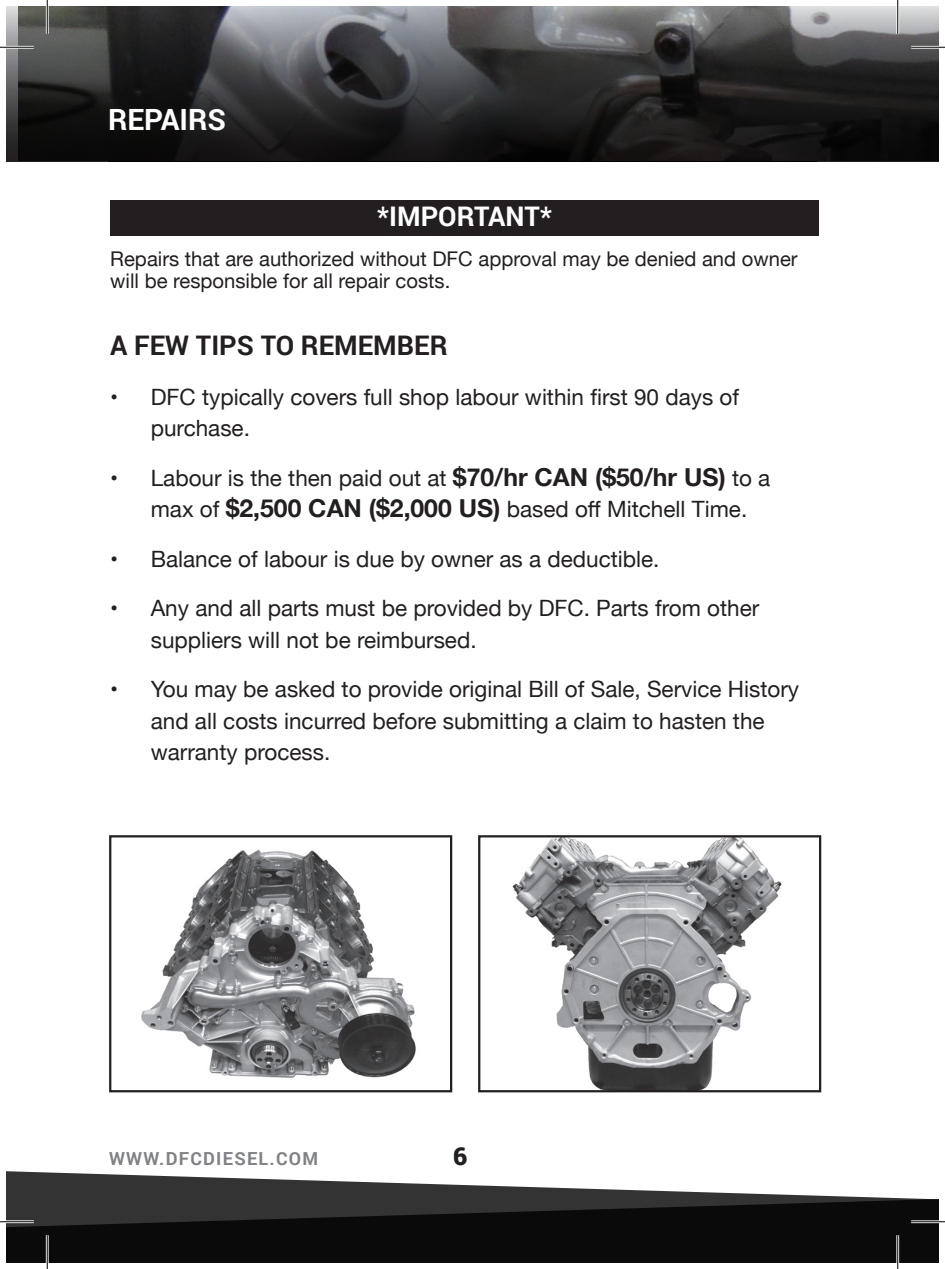
<style>
.page{position:relative;width:945px;height:1269px;background:#fff}
.page>*{position:absolute;margin:0;border:0;box-sizing:border-box;transform-origin:0 0}
.main_heading{font:700 29.25px "Roboto";color:#fff}
.subhead{font:700 27px "Roboto";color:#231f20}
.subhead-2{font:700 27px "Roboto";color:#fff}
.t1{font:900 24.75px "Roboto";color:#231f20}
.t2{font:22.5px/31.5px "Helvetica Neue";color:#231f20}
.t3{font:20.25px/21.8px "Helvetica Neue";color:#231f20}
.t4{font:700 18px "Roboto";letter-spacing:.07em;color:#808285}
.s1{font-weight:700;font-size:24.75px}
</style>
<div class="page">
<svg style="left:7px;top:1171px;width:931px;height:91px;fill:#0a0a0a"></svg>
<svg style="left:7px;top:7px;width:931px;height:154px;background:#383839"></svg>
<div style="left:110px;top:200px;width:709px;height:36px;background:#231f20"></div>
<img style="left:141px;top:849px;width:275px;height:229px">
<div style="left:109px;top:835px;width:343px;height:257px;border:2px solid #231f20"></div>
<img style="left:512px;top:838px;width:270px;height:251px">
<div style="left:478px;top:835px;width:343px;height:257px;border:2px solid #231f20"></div>
<hr style="left:0;top:46px;width:34px;height:3px;background:#fff">
<hr style="left:911px;top:46px;width:34px;height:3px;background:#fff">
<hr style="left:0;top:1220px;width:34px;height:3px;background:#fff">
<hr style="left:911px;top:1220px;width:34px;height:3px;background:#fff">
<hr style="left:46px;top:0;width:3px;height:34px;background:#fff">
<hr style="left:46px;top:1235px;width:3px;height:34px;background:#fff">
<hr style="left:896px;top:0;width:3px;height:34px;background:#fff">
<hr style="left:896px;top:1235px;width:3px;height:34px;background:#fff">
<hr style="left:0;top:47px;width:34px;height:1px;background:#000">
<hr style="left:911px;top:47px;width:34px;height:1px;background:#000">
<hr style="left:0;top:1221px;width:34px;height:1px;background:#000">
<hr style="left:911px;top:1221px;width:34px;height:1px;background:#000">
<hr style="left:47px;top:0;width:1px;height:34px;background:#000">
<hr style="left:47px;top:1235px;width:1px;height:34px;background:#000">
<hr style="left:897px;top:0;width:1px;height:34px;background:#000">
<hr style="left:897px;top:1235px;width:1px;height:34px;background:#000">
<p class="main_heading" style="left:108px;top:99px;width:119px">REPAIRS</p>
<p class="subhead-2" style="left:377px;top:198px;width:176px">*IMPORTANT*</p>
<p class="t3" style="left:110px;top:249px;width:689px">Repairs that are authorized without DFC approval may be denied and owner will be responsible for all repair costs.</p>
<p class="subhead" style="left:110px;top:327px;width:339px">A FEW TIPS TO REMEMBER</p>
<p class="t2" style="left:151px;top:382px;width:590px;text-indent:-40px">• DFC typically covers full shop labour within first 90 days of purchase.</p>
<p class="t2" style="left:151px;top:463px;width:621px;text-indent:-40px">• Labour is the then paid out at <span class="s1">$70/hr CAN ($50/hr US)</span> to a max of <span class="s1">$2,500 CAN ($2,000 US)</span> based off Mitchell Time.</p>
<p class="t2" style="left:110px;top:544px;width:551px">• Balance of labour is due by owner as a deductible.</p>
<p class="t2" style="left:151px;top:594px;width:610px;text-indent:-40px">• Any and all parts must be provided by DFC. Parts from other suppliers will not be reimbursed.</p>
<p class="t2" style="left:151px;top:675px;width:650px;text-indent:-40px">• You may be asked to provide original Bill of Sale, Service History and all costs incurred before submitting a claim to hasten the warranty process.</p>
<p class="t4" style="left:109px;top:1146px;width:211px">WWW.DFCDIESEL.COM</p>
<p class="t1" style="left:453px;top:1139px;width:16px">6</p>
</div>
